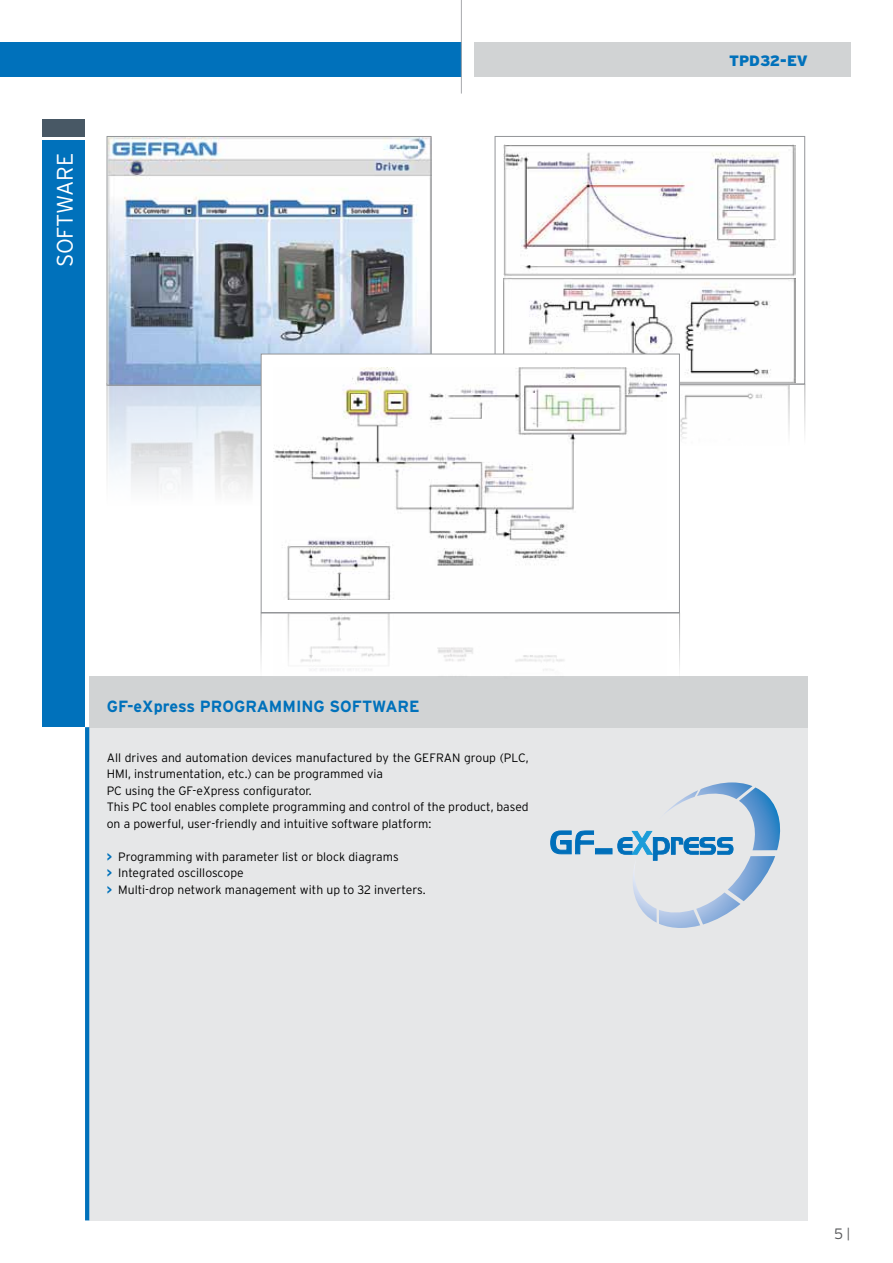
<style>
.page{position:relative;width:893px;height:1263px;background:#fff}
.page>*{position:absolute;margin:0;border:0;box-sizing:border-box;transform-origin:0 0}
.t1{font:300 22.5px "Interstate";color:#fff}
.t2{font:700 16.2px "Interstate";color:#0071bb}
.t3{font:900 15px "Interstate";color:#0071bb}
.t4{font:300 15px "Interstate";color:#58595b}
.t5{font:300 12.15px/16.5px "Interstate";color:#000}
.s1{font-weight:700;color:#0071bb}
.s2{font-size:12.9px}
</style>
<div class="page">
<div style="left:89px;top:709px;width:719px;height:511px;background:#e6e7e8"></div>
<div style="left:89px;top:676px;width:719px;height:52px;background:#d1d3d4"></div>
<div style="left:0;top:43px;width:461px;height:34px;background:#0071bb"></div>
<hr style="left:461px;top:0;width:1px;height:94px;background:#a7a9ac">
<div style="left:474px;top:43px;width:376px;height:34px;background:#d1d3d4"></div>
<hr style="left:85px;top:727px;width:4px;height:493px;background:#0071bb">
<div style="left:43px;top:119px;width:42px;height:17px;background:#485865"></div>
<div style="left:43px;top:140px;width:42px;height:587px;background:#0071bb"></div>
<img style="left:109px;top:385px;width:152px;height:119px">
<img style="left:109px;top:138px;width:320px;height:245px">
<div style="left:107px;top:136px;width:324px;height:249px;border:1px solid #939598"></div>
<img style="left:680px;top:386px;width:110px;height:53px">
<svg style="left:595px;top:848px;width:17px;height:6px"></svg>
<svg style="left:550px;top:830px;width:44px;height:24px"></svg>
<svg style="left:617px;top:782px;width:164px;height:146px"></svg>
<img style="left:503px;top:144px;width:292px;height:238px">
<div style="left:495px;top:136px;width:310px;height:248px;border:1px solid #939598"></div>
<img style="left:287px;top:615px;width:277px;height:56px">
<div style="left:261px;top:354px;width:418px;height:258px;background:#fff"></div>
<img style="left:274px;top:367px;width:393px;height:232px">
<div style="left:261px;top:354px;width:419px;height:259px;border:1px solid #939598"></div>
<h1 class="t1" style="left:51px;top:267px;width:116px;rotate:-90deg">SOFTWare</h1>
<h2 class="t2" style="left:107px;top:696px;width:174px">GF-EXPRESS PROGRAMMIN</h2>
<h2 class="t2" style="left:314px;top:696px;width:105px">G SOFTWARE</h2>
<p class="t5" style="left:107px;top:749px;width:423px">All drives and automation devices manufactured by the GEFRAN group (PLC, HM I, instrumentation, etc.) can be programmed via<br>PC using the GF-eXpress configurator.<br>This PC tool enables complete programming and control of the product, based on a powerful, user-friendly and intuitive software platform:</p>
<p class="t5" style="left:107px;top:848px;width:320px"><span class="s1">&gt;</span> Programming with parameter list or block diagrams<br><span class="s1">&gt;</span> Integrated oscilloscope<br><span class="s1">&gt;</span> M ulti-drop network management with up to 32 inverters.</p>
<p class="t3" style="left:729px;top:51px;width:80px">TPD32-EV</p>
<p class="t4" style="left:834px;top:1224px;width:18px">5 <span class="s2">|</span></p>
</div>
